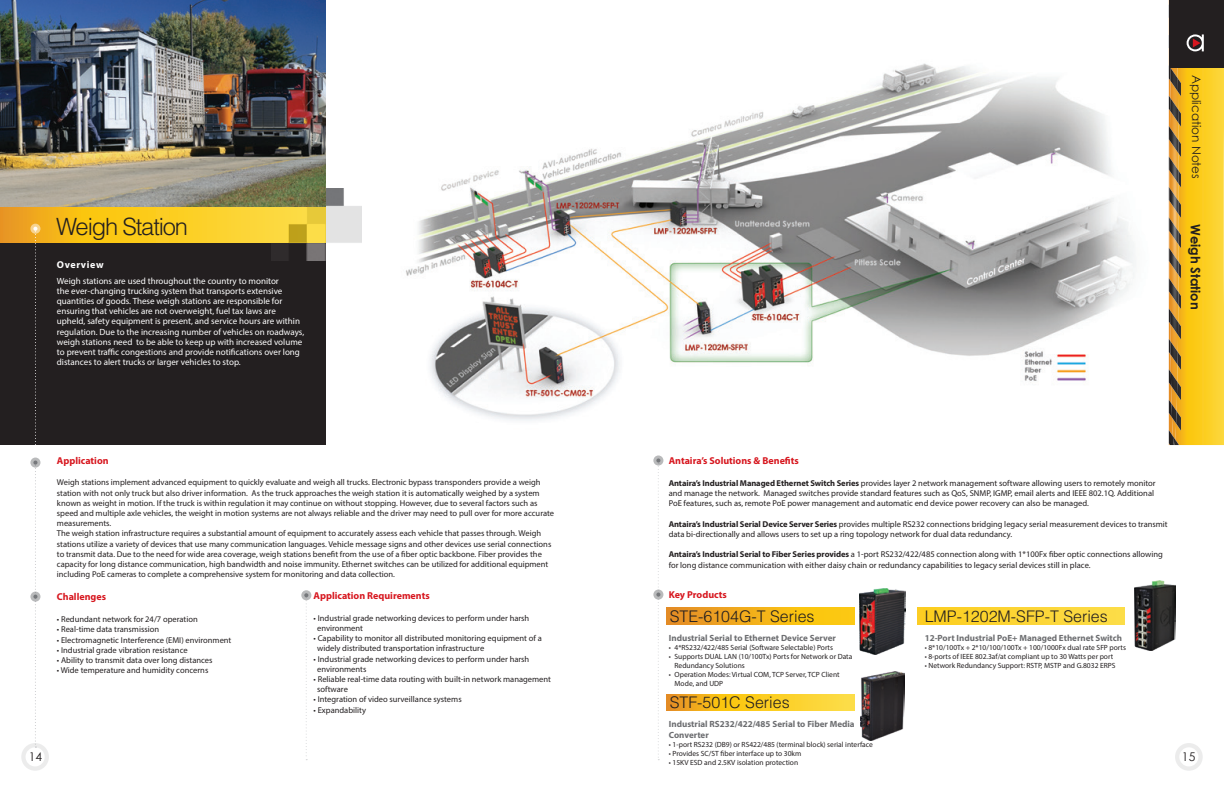
<style>
.page{position:relative;width:1224px;height:792px;background:#fff}
.page>*{position:absolute;margin:0;border:0;box-sizing:border-box;transform-origin:0 0}
.t1{font:300 23.8px "Helvetica LT Std";letter-spacing:-.05em;color:#231f20}
.t2{font:300 16px "Helvetica LT Std";color:#231f20}
.t3{font:700 13px "Century Gothic";color:#231f20}
.t4{font:12px "Century Gothic";color:#231f20}
.t5{font:700 10px "Myriad Pro";color:#d7171f}
.t6{font:700 10px "Myriad Pro";letter-spacing:.06em;color:#fff}
.t7{font:9px/10.2px "Myriad Pro";color:#fff}
.t8{font:700 9px "Myriad Pro";color:#6c6d70}
.t9{font:8.5px/10.2px "Myriad Pro";color:#231f20}
.t10{font:7.5px/9px "Myriad Pro";color:#231f20}
.s1{font-weight:700}
</style>
<div class="page">
<svg style="left:1175px;top:743px;width:28px;height:28px"></svg>
<div style="left:0;top:243px;width:325px;height:202px;background:#231f20"></div>
<svg style="left:0;top:207px;width:271px;height:36px;background:#f8c421"></svg>
<svg style="left:305px;top:600px;width:3px;height:160px"></svg>
<svg style="left:301px;top:590px;width:10px;height:10px"></svg>
<svg style="left:33px;top:233px;width:5px;height:212px"></svg>
<svg style="left:30px;top:224px;width:10px;height:10px"></svg>
<svg style="left:21px;top:461px;width:28px;height:310px"></svg>
<svg style="left:30px;top:458px;width:10px;height:10px"></svg>
<svg style="left:653px;top:590px;width:10px;height:10px"></svg>
<svg style="left:656px;top:466px;width:4px;height:294px"></svg>
<svg style="left:653px;top:455px;width:10px;height:11px"></svg>
<img style="left:271px;top:188px;width:90px;height:73px">
<svg style="left:1169px;top:0;width:55px;height:445px;background:#caa327"></svg>
<img style="left:0;top:0;width:325px;height:207px">
<img style="left:406px;top:63px;width:730px;height:358px">
<svg style="left:667px;top:608px;width:458px;height:16px;background:#f7c327"></svg>
<svg style="left:667px;top:694px;width:188px;height:17px;background:#f8c526"></svg>
<div style="left:855px;top:585px;width:61px;height:55px;background:#fff"></div>
<img style="left:1134px;top:580px;width:41px;height:70px">
<img style="left:860px;top:672px;width:45px;height:68px">
<img style="left:859px;top:588px;width:47px;height:67px">
<p class="t1" style="left:56px;top:212px;width:133px">Weigh Station</p>
<p class="t6" style="left:57px;top:258px;width:48px">Overview</p>
<p class="t7" style="left:57px;top:275px;width:249px">Weigh stations are used throughout the country to monitor<br>the ever-changing trucking system that transports extensive quantities of goods. These weigh stations are responsible for ensuring that vehicles are not overweight, fuel tax laws are upheld, safety equipment is present, and service hours are within regulation. Due to the increasing number of vehicles on roadways, weigh stations need to be able to keep up with increased volume to prevent traffic congestions and provide notifications over long distances to alert trucks or larger vehicles to stop.</p>
<h3 class="t4" style="left:1205px;top:75px;width:106px;rotate:90deg">Application Notes</h3>
<p class="t3" style="left:1205px;top:224px;width:87px;rotate:90deg">Weigh Station</p>
<p class="t5" style="left:669px;top:455px;width:132px">Antaira’s Solutions &amp; Benefits</p>
<p class="t9" style="left:669px;top:478px;width:489px"><span class="s1">Antaira’s Industrial Managed Ethernet Switch Series</span> provides layer 2 network management software allowing users to remotely monitor and manage the network. Managed switches provide standard features such as QoS, SNMP, IGMP, email alerts and IEEE 802.1Q. Additional<br>PoE features, such as, remote PoE power management and automatic end device power recovery can also be managed.</p>
<p class="t9" style="left:669px;top:519px;width:501px"><span class="s1">Antaira’s Industrial Serial Device Server Series</span> provides multiple RS232 connections bridging legacy serial measurement devices to transmit data bi-directionally and allows users to set up a ring topology network for dual data redundancy.</p>
<p class="t9" style="left:669px;top:549px;width:496px"><span class="s1">Antaira’s Industrial Serial to Fiber Series provides</span> a 1-port RS232/422/485 connection along with 1*100Fx fiber optic connections allowing for long distance communication with either daisy chain or redundancy capabilities to legacy serial devices still in place.</p>
<p class="t5" style="left:57px;top:455px;width:53px">Application</p>
<p class="t9" style="left:57px;top:477px;width:499px">Weigh stations implement advanced equipment to quickly evaluate and weigh all trucks. Electronic bypass transponders provide a weigh station with not only truck but also driver information. As the truck approaches the weigh station it is automatically weighed by a system known as weight in motion. If the truck is within regulation it may continue on without stopping. However, due to several factors such as speed and multiple axle vehicles, the weight in motion systems are not always reliable and the driver may need to pull over for more accurate measurements.</p>
<p class="t9" style="left:57px;top:528px;width:496px">The weigh station infrastructure requires a substantial amount of equipment to accurately assess each vehicle that passes through. Weigh stations utilize a variety of devices that use many communication languages. Vehicle message signs and other devices use serial connections to transmit data. Due to the need for wide area coverage, weigh stations benefit from the use of a fiber optic backbone. Fiber provides the capacity for long distance communication, high bandwidth and noise immunity. Ethernet switches can be utilized for additional equipment including PoE cameras to complete a comprehensive system for monitoring and data collection.</p>
<p class="t5" style="left:57px;top:590px;width:51px">Challenges</p>
<p class="t9" style="left:57px;top:614px;width:142px">• Redundant network for 24/7 operation</p>
<p class="t9" style="left:57px;top:624px;width:104px">• Real-time data transmission</p>
<p class="t9" style="left:57px;top:635px;width:176px">• Electromagnetic Interference (EMI) environment</p>
<p class="t9" style="left:57px;top:645px;width:132px">• Industrial grade vibration resistance</p>
<p class="t9" style="left:57px;top:655px;width:157px">• Ability to transmit data over long distances</p>
<p class="t9" style="left:57px;top:665px;width:153px">• Wide temperature and humidity concerns</p>
<p class="t5" style="left:669px;top:588px;width:60px">Key Products</p>
<p class="t5" style="left:314px;top:589px;width:118px">Application Requirements</p>
<p class="t9" style="left:314px;top:613px;width:217px">• Industrial grade networking devices to perform under harsh</p>
<p class="t9" style="left:317px;top:623px;width:47px">environment</p>
<p class="t9" style="left:314px;top:633px;width:230px">• Capability to monitor all distributed monitoring equipment of a</p>
<p class="t9" style="left:317px;top:643px;width:169px">widely distributed transportation infrastructure</p>
<p class="t9" style="left:314px;top:654px;width:217px">• Industrial grade networking devices to perform under harsh</p>
<p class="t9" style="left:317px;top:664px;width:51px">environments</p>
<p class="t9" style="left:314px;top:674px;width:239px">• Reliable real-time data routing with built-in network management</p>
<p class="t9" style="left:317px;top:684px;width:32px">software</p>
<p class="t9" style="left:314px;top:694px;width:150px">• Integration of video surveillance systems</p>
<p class="t9" style="left:314px;top:705px;width:54px">• Expandability</p>
<p class="t2" style="left:670px;top:606px;width:146px">STE-6104G-T Series</p>
<p class="t2" style="left:925px;top:606px;width:185px">LMP-1202M-SFP-T Series</p>
<p class="t8" style="left:669px;top:632px;width:168px">Industrial Serial to Ethernet Device Server</p>
<p class="t10" style="left:669px;top:642px;width:166px">• 4*RS232/422/485 Serial (Software Selectable) Ports</p>
<p class="t10" style="left:675px;top:651px;width:179px;text-indent:-6px">• Supports DUAL LAN (10/100Tx) Ports for Network or Data<br>Redundancy Solutions</p>
<p class="t10" style="left:675px;top:669px;width:167px;text-indent:-6px">• Operation Modes: Virtual COM, TCP Server, TCP Client<br>Mode, and UDP</p>
<p class="t8" style="left:669px;top:718px;width:187px">Industrial RS232/422/485 Serial to Fiber Media</p>
<p class="t8" style="left:669px;top:729px;width:41px">Converter</p>
<p class="t10" style="left:669px;top:740px;width:205px">• 1-port RS232 (DB9) or RS422/485 (terminal block) serial interface</p>
<p class="t10" style="left:669px;top:749px;width:134px">• Provides SC/ST fiber interface up to 30km</p>
<p class="t10" style="left:669px;top:758px;width:131px">• 15KV ESD and 2.5KV isolation protection</p>
<p class="t8" style="left:925px;top:632px;width:199px">12-Port Industrial PoE+ Managed Ethernet Switch</p>
<p class="t10" style="left:925px;top:642px;width:203px">• 8*10/100Tx + 2*10/100/100Tx + 100/1000Fx dual rate SFP ports</p>
<p class="t10" style="left:925px;top:651px;width:190px">• 8-ports of IEEE 802.3af/at compliant up to 30 Watts per port</p>
<p class="t10" style="left:925px;top:660px;width:192px">• Network Redundancy Support: RSTP, MSTP and G.8032 ERPS</p>
<p class="t2" style="left:670px;top:693px;width:122px">STF-501C Series</p>
<h3 class="t4" style="left:29px;top:748px;width:15px">14</h3>
<h3 class="t4" style="left:1182px;top:748px;width:15px">15</h3>
</div>
